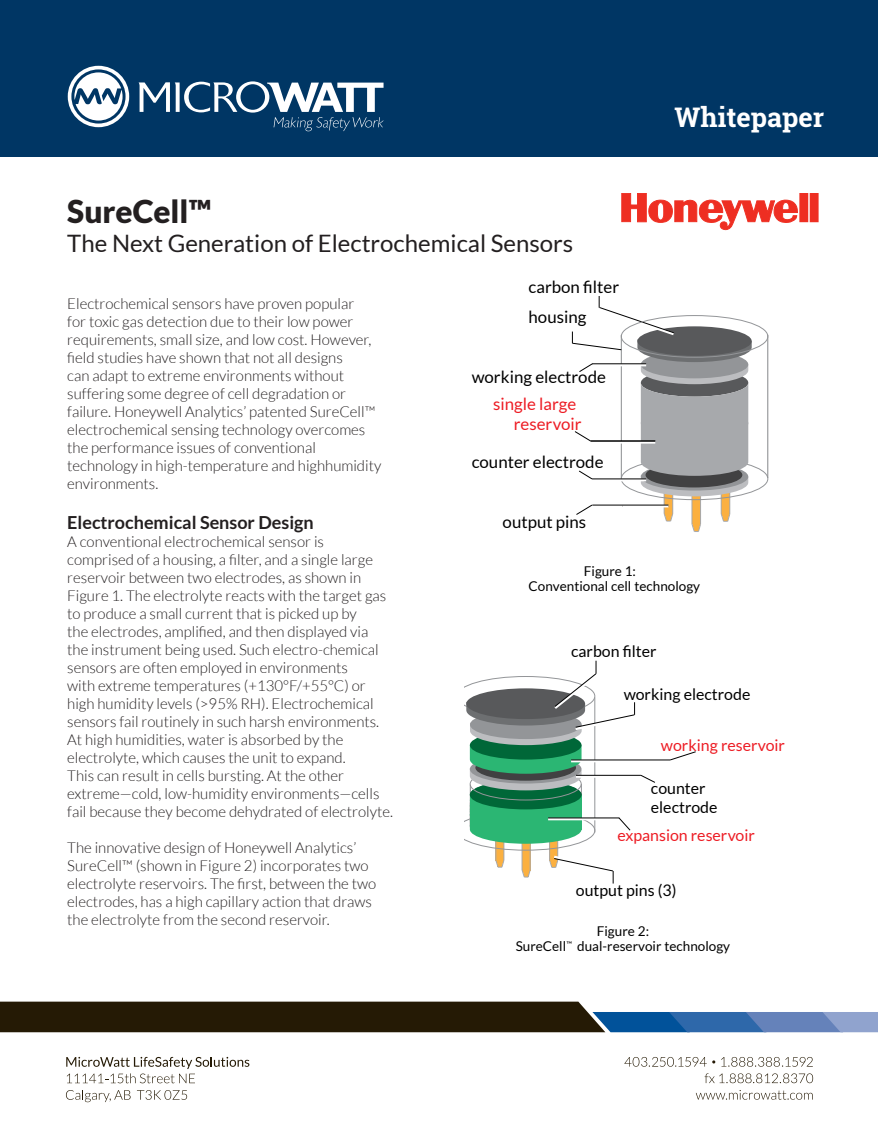
<style>
.page{position:relative;width:878px;height:1134px;background:#fff}
.page>*{position:absolute;margin:0;border:0;box-sizing:border-box;transform-origin:0 0}
.t1{font:900 31.5px "Lato";color:#231f20}
.t2{font:700 27px "Roboto Slab";color:#fff}
.t3{font:24px "Lato";color:#231f20}
.t4{font:700 18px "Lato";color:#231f20}
.t5{font:16.8px "Lato";color:#000}
.t6{font:16.8px/20.2px "Lato";color:#ed1c24}
.t7{font:100 16.35px "Lato";letter-spacing:-.01em;color:#231f20}
.t8{font:15.9px/19px "Lato";color:#000}
.t9{font:15.9px "Lato";color:#ed1c24}
.t10{font:300 15px/18px "Lato";color:#231f20}
.t11{font:13.5px/15px "Lato";color:#000}
</style>
<div class="page">
<div style="left:0;top:0;width:878px;height:157px;background:#003664"></div>
<svg style="left:68px;top:66px;width:61px;height:61px"></svg>
<svg style="left:138px;top:81px;width:246px;height:50px"></svg>
<svg style="left:66px;top:1057px;width:183px;height:26px"></svg>
<svg style="left:66px;top:1090px;width:65px;height:12px"></svg>
<svg style="left:137px;top:1090px;width:50px;height:10px"></svg>
<svg style="left:624px;top:1057px;width:82px;height:10px"></svg>
<svg style="left:712px;top:1060px;width:3px;height:4px"></svg>
<svg style="left:721px;top:1057px;width:91px;height:10px"></svg>
<svg style="left:704px;top:1073px;width:109px;height:10px"></svg>
<svg style="left:695px;top:1090px;width:117px;height:10px"></svg>
<svg style="left:0;top:1002px;width:878px;height:30px"></svg>
<div style="left:721px;top:484px;width:8px;height:30px;background:#fbb040"></div>
<hr style="left:720px;top:484px;width:1px;height:30px;background:#a7a9ac">
<hr style="left:729px;top:484px;width:1px;height:30px;background:#a7a9ac">
<svg style="left:720px;top:513px;width:10px;height:9px"></svg>
<div style="left:692px;top:494px;width:8px;height:30px;background:#fbb040"></div>
<hr style="left:691px;top:494px;width:1px;height:30px;background:#a7a9ac">
<hr style="left:700px;top:494px;width:1px;height:30px;background:#a7a9ac">
<svg style="left:691px;top:523px;width:10px;height:9px"></svg>
<svg style="left:664px;top:497px;width:8px;height:15px"></svg>
<hr style="left:663px;top:484px;width:1px;height:30px;background:#a7a9ac">
<hr style="left:672px;top:484px;width:1px;height:30px;background:#a7a9ac">
<svg style="left:663px;top:512px;width:10px;height:10px"></svg>
<svg style="left:576px;top:504px;width:17px;height:11px"></svg>
<hr style="left:767px;top:335px;width:1px;height:143px;background:#939598">
<hr style="left:622px;top:505px;width:46px;height:2px;background:#fff">
<hr style="left:592px;top:505px;width:76px;height:1px;background:#000">
<svg style="left:571px;top:296px;width:180px;height:201px"></svg>
<hr style="left:592px;top:363px;width:54px;height:1px;background:#000">
<hr style="left:590px;top:441px;width:65px;height:1px;background:#000">
<div style="left:621px;top:315px;width:147px;height:43px;border:1px solid #939598;border-radius:50%"></div>
<hr style="left:470px;top:785px;width:1px;height:42px;background:#939598">
<hr style="left:581px;top:784px;width:1px;height:42px;background:#939598">
<svg style="left:669px;top:751px;width:27px;height:10px"></svg>
<hr style="left:594px;top:697px;width:1px;height:136px;background:#939598">
<svg style="left:470px;top:797px;width:111px;height:3px"></svg>
<svg style="left:470px;top:800px;width:111px;height:2px"></svg>
<div style="left:470px;top:781px;width:111px;height:28px;background:#006738;border-radius:50%"></div>
<div style="left:469px;top:768px;width:112px;height:32px;border:1px solid #939598;border-radius:50%"></div>
<hr style="left:571px;top:760px;width:99px;height:1px;background:#000">
<svg style="left:464px;top:661px;width:192px;height:129px"></svg>
<svg style="left:464px;top:802px;width:167px;height:82px"></svg>
<svg style="left:621px;top:193px;width:176px;height:37px"></svg>
<div style="left:799px;top:193px;width:8px;height:29px;background:#ee2e22"></div>
<div style="left:799px;top:193px;width:8px;height:29px;border:1px solid #ef3124"></div>
<div style="left:810px;top:193px;width:8px;height:29px;background:#ee2e22"></div>
<p class="t1" style="left:67px;top:193px;width:146px">SureCell™</p>
<p class="t3" style="left:67px;top:230px;width:507px">The Next Generation of Electrochemical Sensors</p>
<p class="t7" style="left:470px;top:240px;width:134px">Colour Breakdowns</p>
<p class="t5" style="left:528px;top:278px;width:92px">carbon filter</p>
<h2 class="t2" style="left:674px;top:98px;width:151px">Whitepaper</h2>
<p class="t10" style="left:67px;top:295px;width:288px">Electrochemical sensors have proven popular</p>
<p class="t10" style="left:67px;top:313px;width:288px">for toxic gas detection due to their low power</p>
<p class="t10" style="left:67px;top:331px;width:306px">requirements, small size, and low cost. However,</p>
<p class="t10" style="left:67px;top:349px;width:277px">field studies have shown that not all designs</p>
<p class="t10" style="left:67px;top:367px;width:278px">can adapt to extreme environments without</p>
<p class="t10" style="left:67px;top:385px;width:280px">suffering some degree of cell degradation or</p>
<p class="t10" style="left:67px;top:403px;width:310px">failure. Honeywell Analytics’ patented SureCell™</p>
<p class="t10" style="left:67px;top:421px;width:300px">electrochemical sensing technology overcomes</p>
<p class="t10" style="left:67px;top:439px;width:250px">the performance issues of conventional</p>
<p class="t10" style="left:67px;top:457px;width:315px">technology in high-temperature and highhumidity</p>
<p class="t10" style="left:67px;top:475px;width:93px">environments.</p>
<p class="t4" style="left:67px;top:512px;width:248px">Electrochemical Sensor Design</p>
<p class="t10" style="left:67px;top:533px;width:258px">A conventional electrochemical sensor is</p>
<p class="t10" style="left:67px;top:551px;width:307px">comprised of a housing, a filter, and a single large</p>
<p class="t10" style="left:67px;top:569px;width:295px">reservoir between two electrodes, as shown in</p>
<p class="t10" style="left:67px;top:587px;width:320px">Figure 1. The electrolyte reacts with the target gas</p>
<p class="t10" style="left:67px;top:605px;width:291px">to produce a small current that is picked up by</p>
<p class="t10" style="left:67px;top:623px;width:303px">the electrodes, amplified, and then displayed via</p>
<p class="t10" style="left:67px;top:641px;width:313px">the instrument being used. Such electro-chemical</p>
<p class="t10" style="left:67px;top:659px;width:282px">sensors are often employed in environments</p>
<p class="t10" style="left:67px;top:677px;width:300px">with extreme temperatures (+130°F/+55°C) or</p>
<p class="t10" style="left:67px;top:695px;width:308px">high humidity levels (&gt;95% RH). Electrochemical</p>
<p class="t10" style="left:67px;top:713px;width:313px">sensors fail routinely in such harsh environments.</p>
<p class="t10" style="left:67px;top:731px;width:277px">At high humidities, water is absorbed by the</p>
<p class="t10" style="left:67px;top:749px;width:327px">electrolyte, which causes the unit to expand.<br>This can result in cells bursting. At the other extreme—cold, low-humidity environments—cells fail because they become dehydrated of electrolyte.</p>
<p class="t10" style="left:67px;top:839px;width:290px">The innovative design of Honeywell Analytics’</p>
<p class="t10" style="left:67px;top:857px;width:303px">SureCell™ (shown in Figure 2) incorporates two</p>
<p class="t10" style="left:67px;top:875px;width:310px">electrolyte reservoirs. The first, between the two</p>
<p class="t10" style="left:67px;top:893px;width:306px">electrodes, has a high capillary action that draws</p>
<p class="t10" style="left:67px;top:911px;width:264px">the electrolyte from the second reservoir.</p>
<p class="t5" style="left:528px;top:308px;width:59px">housing</p>
<p class="t5" style="left:471px;top:367px;width:136px">working electrode</p>
<p class="t6" style="left:513px;top:394px;width:69px;text-indent:-21px">single large reservoir</p>
<p class="t5" style="left:471px;top:453px;width:133px">counter electrode</p>
<p class="t5" style="left:502px;top:512px;width:85px">output pins</p>
<p class="t11" style="left:528px;top:563px;width:173px;text-indent:55px">Figure 1:<br>Conventional cell technology</p>
<p class="t8" style="left:571px;top:642px;width:87px">carbon filter</p>
<p class="t8" style="left:623px;top:684px;width:128px">working electrode</p>
<p class="t9" style="left:661px;top:736px;width:125px">working reservoir</p>
<p class="t8" style="left:651px;top:779px;width:68px">counter electrode</p>
<p class="t9" style="left:617px;top:826px;width:139px">expansion reservoir</p>
<p class="t8" style="left:575px;top:881px;width:102px">output pins (3)</p>
<p class="t11" style="left:515px;top:924px;width:216px;text-align:center">Figure 2:<br>SureCell<sup>™</sup> dual-reservoir technology</p>
</div>
